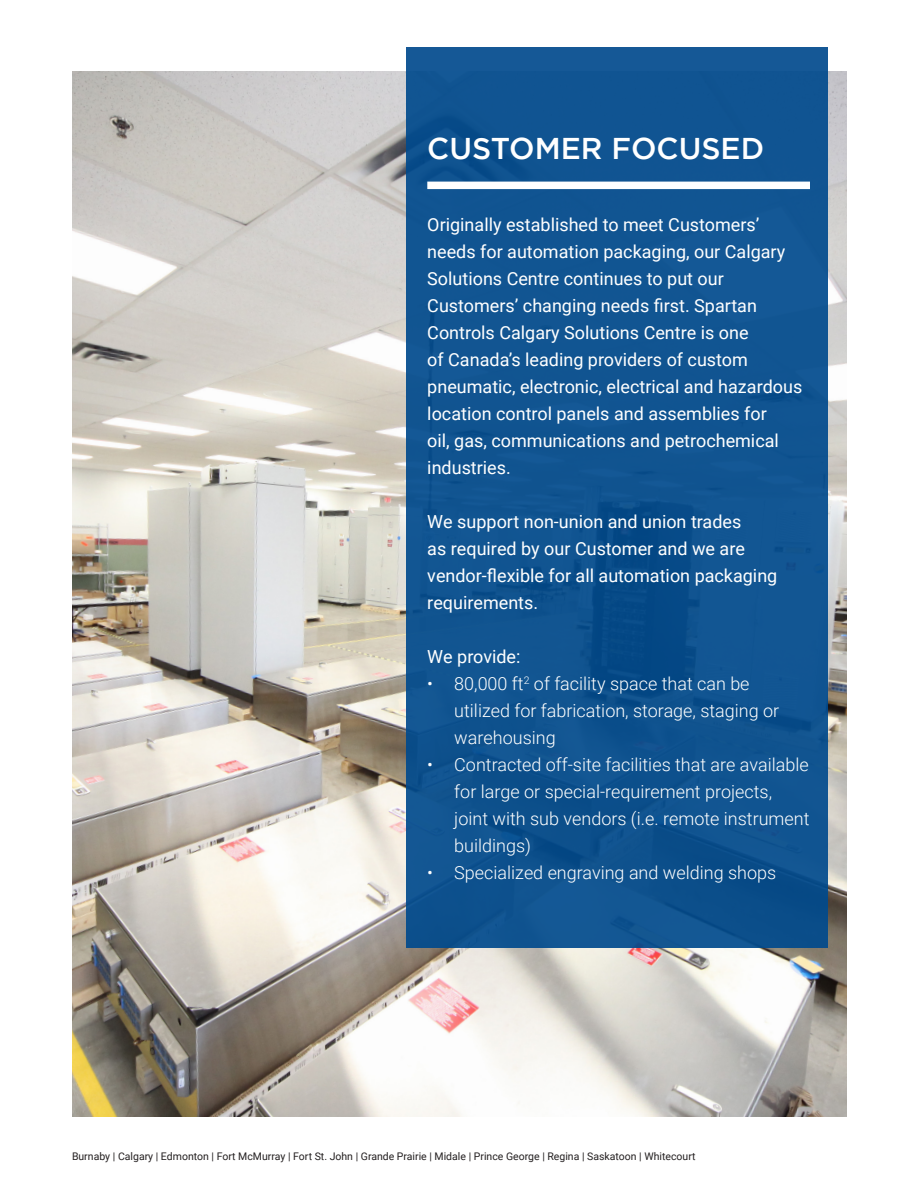
<style>
.page{position:relative;width:918px;height:1188px;background:#fff}
.page>*{position:absolute;margin:0;border:0;box-sizing:border-box;transform-origin:0 0}
.Body_Content{font:500 30px "Gotham";color:#fff}
.Body_Text_-_List_Con{font:18px/27px "Roboto";color:#fff}
.t1{font:300 18px/27px "Roboto";color:#fff}
.t2{font:10.5px "Roboto";color:#231f20}
</style>
<div class="page">
<img style="left:72px;top:72px;width:774px;height:1044px">
<div style="left:407px;top:48px;width:421px;height:900px;background:#115491"></div>
<div style="left:427px;top:182px;width:383px;height:7px;background:#fff"></div>
<p class="Body_Content" style="left:427px;top:131px;width:338px">CUSTOMER FOCUSED</p>
<p class="Body_Text_-_List_Con" style="left:427px;top:210px;width:377px">Originally established to meet Customers’ needs for automation packaging, our Calgary Solutions Centre continues to put our Customers’ changing needs first. Spartan Controls Calgary Solutions Centre is one<br>of Canada’s leading providers of custom pneumatic, electronic, electrical and hazardous location control panels and assemblies for<br>oil, gas, communications and petrochemical industries.</p>
<p class="Body_Text_-_List_Con" style="left:427px;top:507px;width:352px">We support non-union and union trades<br>as required by our Customer and we are vendor-flexible for all automation packaging requirements.</p>
<p class="Body_Text_-_List_Con" style="left:427px;top:642px;width:95px">We provide:</p>
<p class="t1" style="left:454px;top:669px;width:327px;text-indent:-27px">• 80,000 ft<sup>2</sup> of facility space that can be utilized for fabrication, storage, staging or warehousing</p>
<p class="t1" style="left:454px;top:750px;width:357px;text-indent:-27px">• Contracted off-site facilities that are available for large or special-requirement projects, joint with sub vendors (i.e. remote instrument buildings)</p>
<p class="t1" style="left:427px;top:858px;width:350px">• Specialized engraving and welding shops</p>
<p class="t2" style="left:72px;top:1149px;width:625px">Burnaby | Calgary | Edmonton | Fort McMurray | Fort St. John | Grande Prairie | Midale | Prince George | Regina | Saskatoon | Whitecourt</p>
</div>
